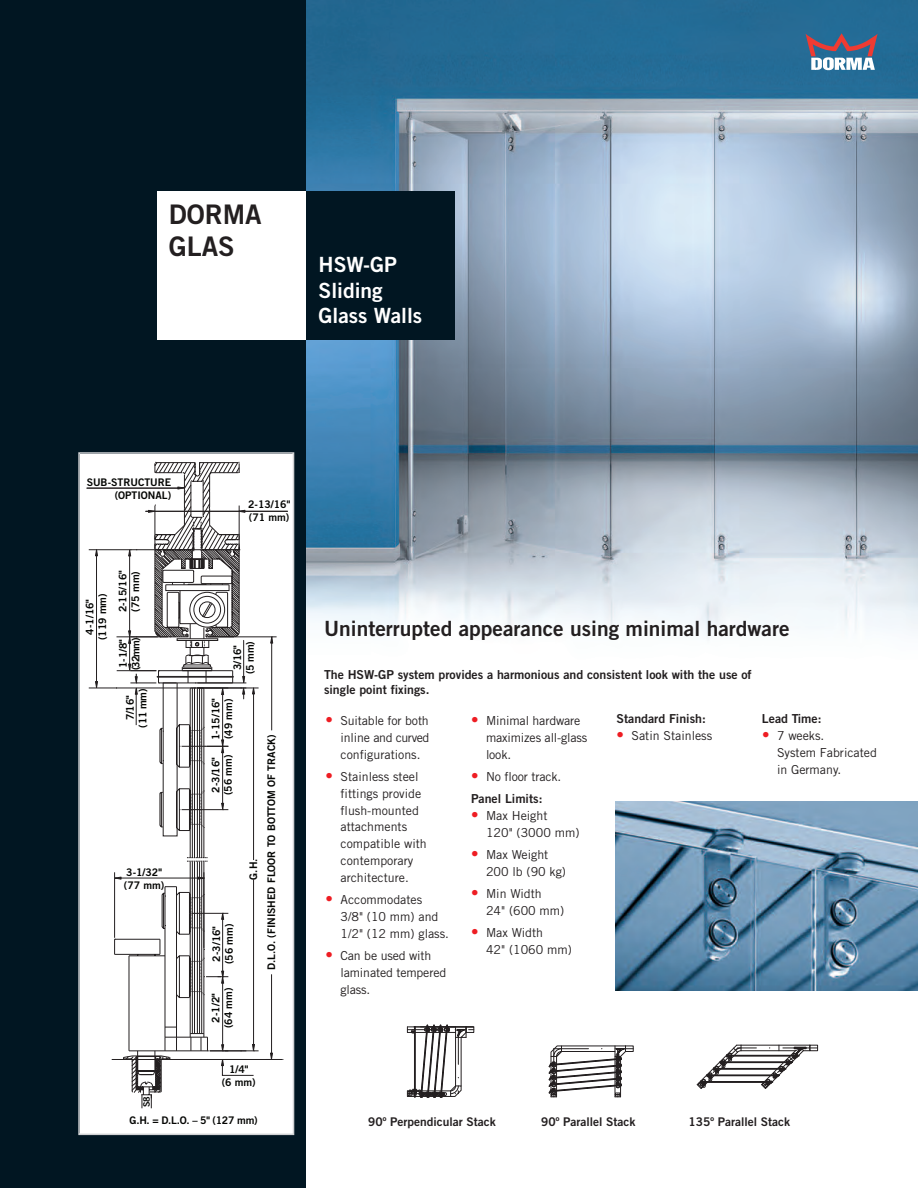
<style>
.page{position:relative;width:918px;height:1188px;background:#fff}
.page>*{position:absolute;margin:0;border:0;box-sizing:border-box;transform-origin:0 0}
.t1{font:27px/31.5px "Trade Gothic LT Std Bd 2";color:#231f20}
.t2{font:21px "Trade Gothic LT Std Bd 2";color:#231f20}
.t3{font:21px/25.5px "Trade Gothic LT Std Bd 2";color:#fff}
.t4{font:12.3px/17px "Trade Gothic LT Std";color:#231f20}
.t5{font:12.3px/14.9px "Trade Gothic LT Std Bd 2";color:#231f20}
.t6{font:12px "Trade Gothic LT Std Bd 2";color:#231f20}
.t7{font:10.5px/12.6px "Trade Gothic LT Std Bd 2";color:#040503}
.t8{font:9px "Trade Gothic LT Std Bd 2";color:#040503}
.s1{font-size:15px;color:#ee1d23}
</style>
<div class="page">
<img style="left:306px;top:0;width:612px;height:640px">
<div style="left:0;top:0;width:306px;height:1188px;background:#011622"></div>
<svg style="left:806px;top:33px;width:72px;height:37px"></svg>
<div style="left:157px;top:191px;width:150px;height:149px;background:#fff"></div>
<div style="left:306px;top:191px;width:149px;height:149px;background:#011622"></div>
<div style="left:80px;top:454px;width:213px;height:680px;background:#fff"></div>
<hr style="left:89px;top:549px;width:79px;height:1px;background:#231f20">
<hr style="left:89px;top:688px;width:106px;height:1px;background:#231f20">
<hr style="left:96px;top:555px;width:1px;height:128px;background:#231f20">
<svg style="left:95px;top:549px;width:3px;height:7px"></svg>
<svg style="left:95px;top:681px;width:3px;height:8px"></svg>
<hr style="left:146px;top:511px;width:142px;height:1px;background:#231f20">
<svg style="left:111px;top:462px;width:172px;height:646px"></svg>
<hr style="left:243px;top:640px;width:1px;height:41px;background:#231f20">
<hr style="left:87px;top:488px;width:92px;height:1px;background:#231f20">
<div style="left:78px;top:452px;width:216px;height:683px;border:2px solid #d1d2d4"></div>
<img style="left:616px;top:802px;width:302px;height:189px">
<svg style="left:407px;top:1024px;width:67px;height:74px"></svg>
<svg style="left:549px;top:1046px;width:84px;height:52px"></svg>
<svg style="left:697px;top:1045px;width:121px;height:44px"></svg>
<h1 class="t1" style="left:169px;top:201px;width:95px">DORMA<br>GLAS</h1>
<h2 class="t3" style="left:319px;top:254px;width:105px">HSW-GP<br>Sliding<br>Glass Walls</h2>
<p class="t7" style="left:87px;top:477px;width:86px;text-align:right">SUB-STRUCTURE (OPTIONAL)</p>
<p class="t7" style="left:84px;top:640px;width:48px;text-align:center;rotate:-90deg">4-1/16" (119 mm)</p>
<p class="t7" style="left:117px;top:612px;width:43px;rotate:-90deg">2-15/16" (75 mm)</p>
<p class="t7" style="left:118px;top:670px;width:35px;rotate:-90deg">1-1/8" (32mm)</p>
<p class="t7" style="left:125px;top:728px;width:40px;text-align:center;rotate:-90deg">7/16" (11 mm)</p>
<p class="t7" style="left:124px;top:867px;width:42px">3-1/32" (77 mm)</p>
<p class="t8" style="left:143px;top:1107px;width:12px;rotate:-90deg">S8</p>
<p class="t7" style="left:248px;top:499px;width:43px">2-13/16" (71 mm)</p>
<p class="t7" style="left:232px;top:674px;width:34px;text-align:center;rotate:-90deg">3/16" (5 mm)</p>
<p class="t7" style="left:210px;top:740px;width:43px;rotate:-90deg">1-15/16" (49 mm)</p>
<p class="t7" style="left:210px;top:795px;width:42px;rotate:-90deg">2-3/16" (56 mm)</p>
<p class="t7" style="left:248px;top:880px;width:22px;rotate:-90deg">G.H.</p>
<p class="t7" style="left:211px;top:964px;width:42px;rotate:-90deg">2-3/16" (56 mm)</p>
<p class="t7" style="left:210px;top:1028px;width:42px;text-align:center;rotate:-90deg">2-1/2" (64 mm)</p>
<p class="t7" style="left:222px;top:1064px;width:36px;text-align:center">1/4"<br>(6 mm)</p>
<p class="t7" style="left:266px;top:970px;width:237px;rotate:-90deg">D.L.O. (FINISHED FLOOR TO BOTTOM OF TRACK)</p>
<p class="t7" style="left:130px;top:1115px;width:130px">G.H. = D.L.O. – 5" (127 mm)</p>
<h2 class="t2" style="left:324px;top:621px;width:467px">Uninterrupted appearance using minimal hardware</h2>
<p class="t5" style="left:324px;top:669px;width:429px">The HSW-GP system provides a harmonious and consistent look with the use of single point fixings.</p>
<p class="t4" style="left:340px;top:713px;width:91px;text-align:justify;text-indent:-15px"><span class="s1">•</span> Suitable for both inline and curved configurations.</p>
<p class="t4" style="left:340px;top:769px;width:88px;text-indent:-15px"><span class="s1">•</span> Stainless steel fittings provide flush-mounted attachments compatible with contemporary architecture.</p>
<p class="t4" style="left:340px;top:893px;width:110px;text-indent:-15px"><span class="s1">•</span> Accommodates<br>3/8" (10 mm) and<br>1/2" (12 mm) glass.</p>
<p class="t4" style="left:340px;top:949px;width:107px;text-indent:-15px"><span class="s1">•</span> Can be used with laminated tempered glass.</p>
<p class="t4" style="left:486px;top:713px;width:103px;text-indent:-15px"><span class="s1">•</span> Minimal hardware maximizes all-glass look.</p>
<p class="t4" style="left:471px;top:769px;width:92px"><span class="s1">•</span> No floor track.</p>
<p class="t5" style="left:471px;top:792px;width:73px">Panel Limits:</p>
<p class="t4" style="left:486px;top:808px;width:95px;text-indent:-15px"><span class="s1">•</span> Max Height<br>120" (3000 mm)</p>
<p class="t4" style="left:486px;top:847px;width:82px;text-indent:-15px"><span class="s1">•</span> Max Weight<br>200 lb (90 kg)</p>
<p class="t4" style="left:486px;top:887px;width:80px;text-indent:-15px"><span class="s1">•</span> Min Width<br>24" (600 mm)</p>
<p class="t4" style="left:486px;top:926px;width:87px;text-indent:-15px"><span class="s1">•</span> Max Width<br>42" (1060 mm)</p>
<p class="t5" style="left:616px;top:712px;width:91px">Standard Finish:</p>
<p class="t4" style="left:616px;top:728px;width:97px"><span class="s1">•</span> Satin Stainless</p>
<p class="t5" style="left:762px;top:712px;width:61px">Lead Time:</p>
<p class="t4" style="left:777px;top:728px;width:102px;text-indent:-15px"><span class="s1">•</span> 7 weeks.<br>System Fabricated in Germany.</p>
<p class="t6" style="left:368px;top:1117px;width:129px">90º Perpendicular Stack</p>
<p class="t6" style="left:541px;top:1117px;width:96px">90º Parallel Stack</p>
<p class="t6" style="left:689px;top:1117px;width:103px">135º Parallel Stack</p>
</div>
